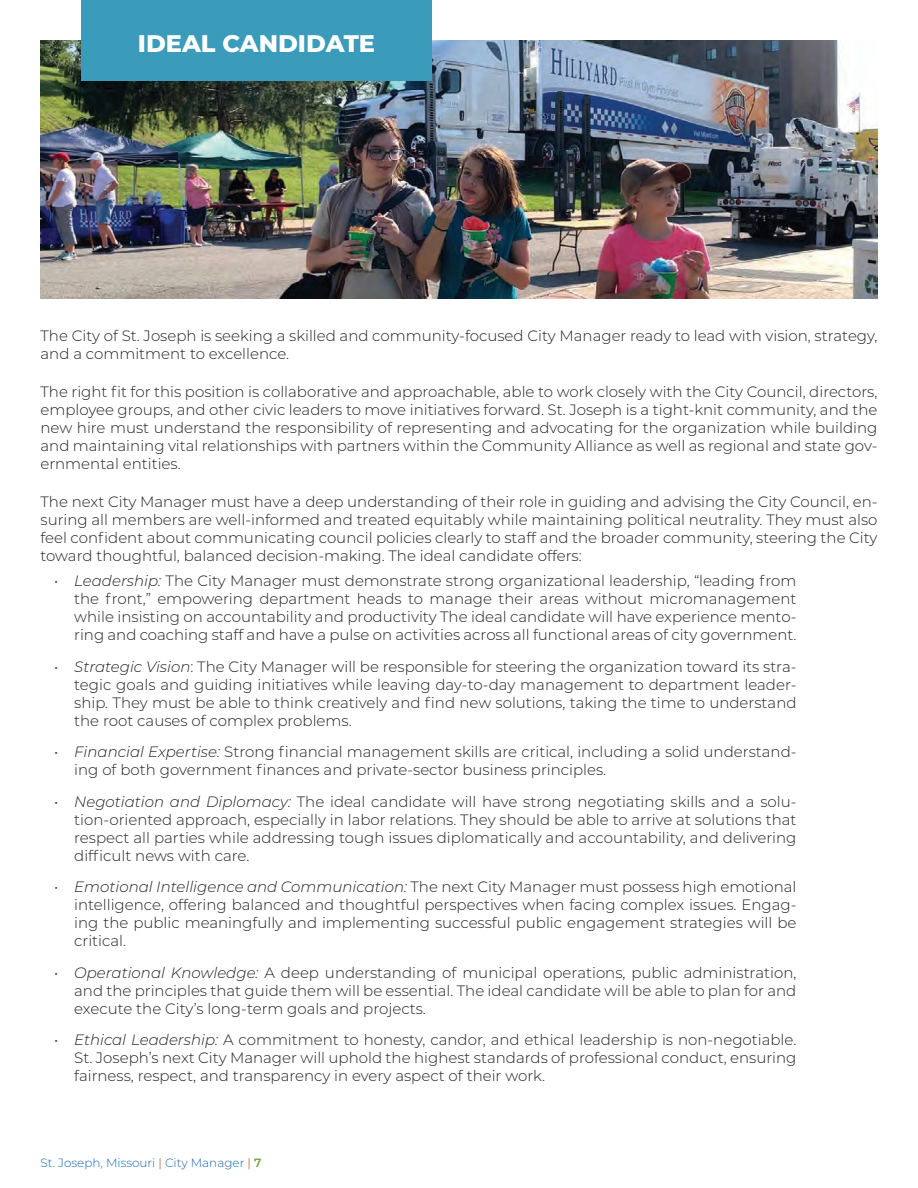
<style>
.page{position:relative;width:918px;height:1188px;background:#fff}
.page>*{position:absolute;margin:0;border:0;box-sizing:border-box;transform-origin:0 0}
.t1{font:800 24px "Montserrat";color:#fff}
.t2{font:300 15px/18px "Montserrat";color:#231f20;text-align:justify}
.t3{font:300 12px "Montserrat";color:#1768b4}
.s1{font-style:italic}
.s2{color:#b73531}
.s3{font-weight:600;color:#71a240}
</style>
<div class="page">
<img style="left:40px;top:40px;width:838px;height:258px">
<div style="left:81px;top:0;width:351px;height:81px;background:#3a9cba"></div>
<h1 class="t1" style="left:138px;top:26px;width:239px">IDEAL CANDIDATE</h1>
<p class="t2" style="left:40px;top:326px;width:839px">The City of St. Joseph is seeking a skilled and community-focused City Manager ready to lead with vision, strategy, and a commitment to excellence.</p>
<p class="t2" style="left:40px;top:382px;width:839px">The right fit for this position is collaborative and approachable, able to work closely with the City Council, directors, employee groups, and other civic leaders to move initiatives forward. St. Joseph is a tight-knit community, and the new hire must understand the responsibility of representing and advocating for the organization while building and maintaining vital relationships with partners within the Community Alliance as well as regional and state gov&shy;ernmental entities.</p>
<p class="t2" style="left:40px;top:493px;width:839px">The next City Manager must have a deep understanding of their role in guiding and advising the City Council, en&shy;suring all members are well-informed and treated equitably while maintaining political neutrality. They must also feel confident about communicating council policies clearly to staff and the broader community, steering the City toward thoughtful, balanced decision-making. The ideal candidate offers:</p>
<p class="t2" style="left:74px;top:571px;width:724px;text-indent:-20px">• <span class="s1">Leadership:</span> The City Manager must demonstrate strong organizational leadership, “leading from the front,” empowering department heads to manage their areas without micromanagement while insisting on accountability and productivity The ideal candidate will have experience mento&shy;ring and coaching staff and have a pulse on activities across all functional areas of city government.</p>
<p class="t2" style="left:74px;top:657px;width:724px;text-indent:-20px">• <span class="s1">Strategic Vision</span>: The City Manager will be responsible for steering the organization toward its stra&shy;tegic goals and guiding initiatives while leaving day-to-day management to department leader&shy;ship. They must be able to think creatively and find new solutions, taking the time to understand the root causes of complex problems.</p>
<p class="t2" style="left:74px;top:742px;width:724px;text-indent:-20px">• <span class="s1">Financial Expertise:</span> Strong financial management skills are critical, including a solid understand&shy;ing of both government finances and private-sector business principles.</p>
<p class="t2" style="left:74px;top:792px;width:724px;text-indent:-20px">• <span class="s1">Negotiation and Diplomacy:</span> The ideal candidate will have strong negotiating skills and a solu&shy;tion-oriented approach, especially in labor relations. They should be able to arrive at solutions that respect all parties while addressing tough issues diplomatically and accountability, and delivering difficult news with care.</p>
<p class="t2" style="left:74px;top:877px;width:724px;text-indent:-20px">• <span class="s1">Emotional Intelligence and Communication:</span> The next City Manager must possess high emotional intelligence, offering balanced and thoughtful perspectives when facing complex issues. Engag&shy;ing the public meaningfully and implementing successful public engagement strategies will be critical.</p>
<p class="t2" style="left:74px;top:963px;width:724px;text-indent:-20px">• <span class="s1">Operational Knowledge:</span> A deep understanding of municipal operations, public administration, and the principles that guide them will be essential. The ideal candidate will be able to plan for and execute the City’s long-term goals and projects.</p>
<p class="t2" style="left:74px;top:1030px;width:724px;text-indent:-20px">• <span class="s1">Ethical Leadership:</span> A commitment to honesty, candor, and ethical leadership is non-negotiable.<br>St. Joseph’s next City Manager will uphold the highest standards of professional conduct, ensuring fairness, respect, and transparency in every aspect of their work.</p>
<p class="t3" style="left:40px;top:1154px;width:222px">St. Joseph, Missouri <span class="s2">|</span> City Manager <span class="s2">|</span> <span class="s3">7</span></p>
</div>
